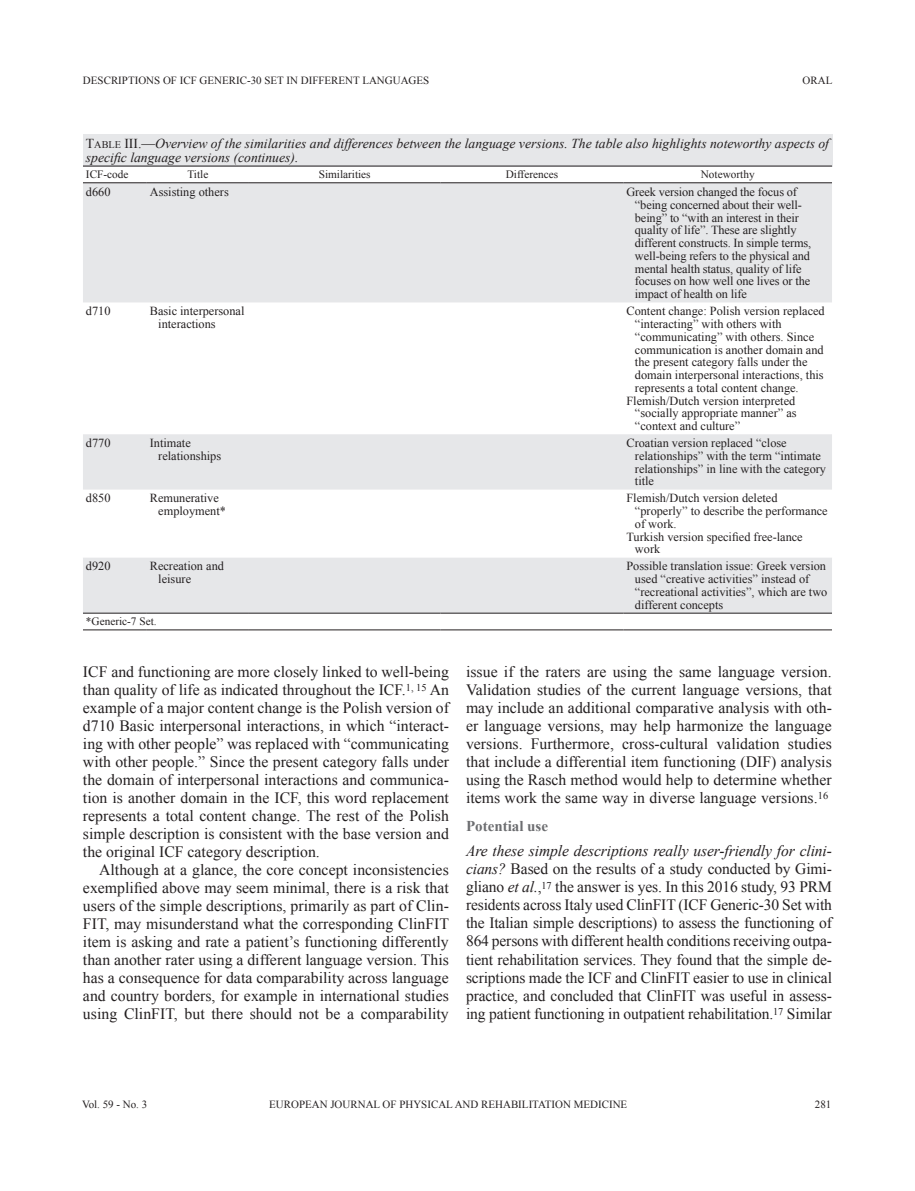
<style>
.page{position:relative;width:915px;height:1191px;background:#fff}
.page>*{position:absolute;margin:0;border:0;box-sizing:border-box;transform-origin:0 0}
.Paragraph{font:15.75px/18px "Times New Roman";color:#231f20;text-align:justify}
.Paragraph_Post_Head{font:15.75px/18px "Times New Roman";letter-spacing:-.005em;color:#231f20;text-align:justify}
.Head2{font:700 15px "Times New Roman";color:#6c6d70}
.Table_Title{font:italic 13.65px/13.6px "Times New Roman";color:#231f20}
.TABLE_BODY_INDENT_2{font:12.3px/12.8px "Times New Roman";color:#231f20}
.Table_Body{font:12.3px "Times New Roman";color:#231f20}
.TABLE_HEAD_CENTERED{font:11.25px "Times New Roman";color:#231f20}
.Table_Footnote{font:11.25px "Times New Roman";color:#231f20}
.Table_Head{font:11.25px "Times New Roman";color:#231f20}
.t1{font:10.95px "Times New Roman";color:#231f20}
.s1{font-style:normal}
.s2{font-style:normal;font-size:10.2px}
.s3{font-style:italic}
</style>
<div class="page">
<svg style="left:83px;top:183px;width:748px;height:430px;fill:#e6e7e9"></svg>
<hr style="left:83px;top:182px;width:64px;height:1px;background:#231f20">
<hr style="left:147px;top:182px;width:102px;height:1px;background:#231f20">
<hr style="left:249px;top:182px;width:191px;height:1px;background:#231f20">
<hr style="left:440px;top:182px;width:183px;height:1px;background:#231f20">
<hr style="left:623px;top:182px;width:208px;height:1px;background:#231f20">
<hr style="left:83px;top:629px;width:64px;height:1px;background:#231f20">
<hr style="left:147px;top:629px;width:102px;height:1px;background:#231f20">
<hr style="left:249px;top:629px;width:191px;height:1px;background:#231f20">
<hr style="left:440px;top:629px;width:183px;height:1px;background:#231f20">
<hr style="left:623px;top:629px;width:208px;height:1px;background:#231f20">
<hr style="left:83px;top:613px;width:64px;height:1px;background:#231f20">
<hr style="left:147px;top:613px;width:102px;height:1px;background:#231f20">
<hr style="left:249px;top:613px;width:191px;height:1px;background:#231f20">
<hr style="left:440px;top:613px;width:183px;height:1px;background:#231f20">
<hr style="left:623px;top:613px;width:208px;height:1px;background:#231f20">
<div style="left:83px;top:134px;width:748px;height:32px;background:#e6e7e9"></div>
<hr style="left:83px;top:166px;width:748px;height:1px;background:#231f20">
<p class="t1" style="left:83px;top:73px;width:22px">DESCRIPTIO</p>
<p class="t1" style="left:146px;top:73px;width:40px">NSOF ICF</p>
<p class="t1" style="left:199px;top:73px;width:108px">GENERIC-30 SET IN DIFF</p>
<p class="t1" style="left:324px;top:73px;width:187px">ERENT LANGUAGES ORAL</p>
<p class="Table_Title" style="left:86px;top:136px;width:744px"><span class="s1">T</span><span class="s2">ABLE</span> <span class="s1">III.—</span> Overview of the similarities and differences between the language versions. The table also highlights noteworthy aspects of specific language versions (continues).</p>
<p class="Table_Head" style="left:86px;top:167px;width:44px">ICF-code</p>
<p class="TABLE_HEAD_CENTERED" style="left:187px;top:167px;width:22px">Title</p>
<p class="TABLE_HEAD_CENTERED" style="left:318px;top:167px;width:53px">Similarities</p>
<p class="TABLE_HEAD_CENTERED" style="left:505px;top:167px;width:54px">Differences</p>
<p class="TABLE_HEAD_CENTERED" style="left:700px;top:167px;width:55px">Noteworthy</p>
<p class="Table_Body" style="left:86px;top:184px;width:26px">d660</p>
<p class="TABLE_BODY_INDENT_2" style="left:150px;top:185px;width:80px">Assisting others</p>
<p class="TABLE_BODY_INDENT_2" style="left:634px;top:185px;width:178px;text-indent:-9px">Greek version changed the focus of “being concerned about their well&shy;being” to “with an interest in their quality of life”. These are slightly different constructs. In simple terms, well-being refers to the physical and mental health status, quality of life focuses on how well one lives or the impact of health on life</p>
<p class="Table_Body" style="left:86px;top:303px;width:26px">d710</p>
<p class="TABLE_BODY_INDENT_2" style="left:158px;top:304px;width:88px;text-indent:-9px">Basic interpersonal interactions</p>
<p class="TABLE_BODY_INDENT_2" style="left:634px;top:304px;width:191px;text-indent:-9px">Content change: Polish version replaced “interacting” with others with “communicating” with others. Since communication is another domain and the present category falls under the domain interpersonal interactions, this represents a total content change.</p>
<p class="TABLE_BODY_INDENT_2" style="left:634px;top:394px;width:163px;text-align:justify;text-indent:-9px">Flemish/Dutch version interpreted “socially appropriate manner” as “context and culture”</p>
<p class="Table_Body" style="left:86px;top:435px;width:26px">d770</p>
<p class="TABLE_BODY_INDENT_2" style="left:158px;top:436px;width:64px;text-indent:-9px">Intimate relationships</p>
<p class="TABLE_BODY_INDENT_2" style="left:634px;top:436px;width:192px;text-indent:-9px">Croatian version replaced “close relationships” with the term “intimate relationships” in line with the category title</p>
<p class="Table_Body" style="left:86px;top:490px;width:26px">d850</p>
<p class="TABLE_BODY_INDENT_2" style="left:158px;top:492px;width:69px;text-indent:-9px">Remunerative employment*</p>
<p class="TABLE_BODY_INDENT_2" style="left:634px;top:492px;width:194px;text-indent:-9px">Flemish/Dutch version deleted “properly” to describe the performance of work.</p>
<p class="TABLE_BODY_INDENT_2" style="left:634px;top:530px;width:169px;text-indent:-9px">Turkish version specified free-lance work</p>
<p class="Table_Body" style="left:86px;top:558px;width:26px">d920</p>
<p class="TABLE_BODY_INDENT_2" style="left:158px;top:560px;width:67px;text-indent:-9px">Recreation and leisure</p>
<p class="TABLE_BODY_INDENT_2" style="left:634px;top:560px;width:194px;text-indent:-9px">Possible translation issue: Greek version used “creative activities” instead of “recreational activities”, which are two different concepts</p>
<p class="Table_Footnote" style="left:86px;top:614px;width:72px">*Generic-7 Set.</p>
<p class="Paragraph" style="left:83px;top:662px;width:367px;text-indent:28px">and functioning are more closely linked to well-being than quality of life as indicated throughout the ICF.<sup>1,</sup> <sup>15</sup> An example of a major content change is the Polish version of d710 Basic interpersonal interactions, in which “interact&shy;ing with other people” was replaced with “communicating with other people.” Since the present category falls under the domain of interpersonal interactions and communica&shy;tion is another domain in the ICF, this word replacement represents a total content change. The rest of the Polish simple description is consistent with the base version and the original ICF</p>
<p class="Paragraph" style="left:83px;top:662px;width:9px">ICF</p>
<p class="Paragraph" style="left:187px;top:842px;width:134px">category description.</p>
<p class="Paragraph" style="left:83px;top:860px;width:367px;text-align:left;text-indent:16px">Although at a glance, the core concept inconsistencies exemplified above may seem minimal, there is a risk that users of the simple descriptions, primarily as part of Clin-FIT, may misunderstand what the corresponding ClinFIT item is asking and rate a patient’s functioning differently than another rater using a different language version. This has a consequence for data comparability across language and country borders, for example in international studies using ClinFIT, but there should not be a comparability</p>
<p class="Paragraph" style="left:466px;top:662px;width:367px">issue if the raters are using the same language version.<br>Validation studies of the current language versions, that may include an additional comparative analysis with oth&shy;er language versions, may help harmonize the language versions. Furthermore, cross-cultural validation studies that include a differential item functioning (DIF) analysis using the Rasch method would help to determine whether items work the same way in diverse language versions.<sup>16</sup></p>
<p class="Head2" style="left:466px;top:815px;width:84px">Potential use</p>
<p class="Paragraph_Post_Head" style="left:466px;top:841px;width:369px"><span class="s3">Are these simple descriptions really user-friendly for clini&shy;cians?</span> Based on the results of a study conducted by Gimi&shy;gliano <span class="s3">et al.</span>,<sup>17</sup> the answer is yes. In this 2016 study, 93 PRM residents across Italy used ClinFIT (ICF Generic-30 Set with the Italian simple descriptions) to assess the functioning of 864 persons with different health conditions receiving outpa&shy;tient rehabilitation services. They found that the simple de&shy;scriptions made the ICF</p>
<p class="Paragraph_Post_Head" style="left:466px;top:968px;width:367px;text-indent:149px">and ClinFIT easier to use in clinical practice, and concluded that ClinFIT</p>
<p class="Paragraph_Post_Head" style="left:466px;top:986px;width:367px;text-align:right">was useful in assess-<br>ing patient functioning in outpatient rehabilitation.<sup>17</sup> Similar</p>
<p class="t1" style="left:82px;top:1097px;width:66px">Vol. 59 - No. 3</p>
<p class="t1" style="left:269px;top:1097px;width:352px">European Journal of Physical and Rehabilitation Medicine</p>
<p class="t1" style="left:814px;top:1097px;width:18px">281</p>
</div>
